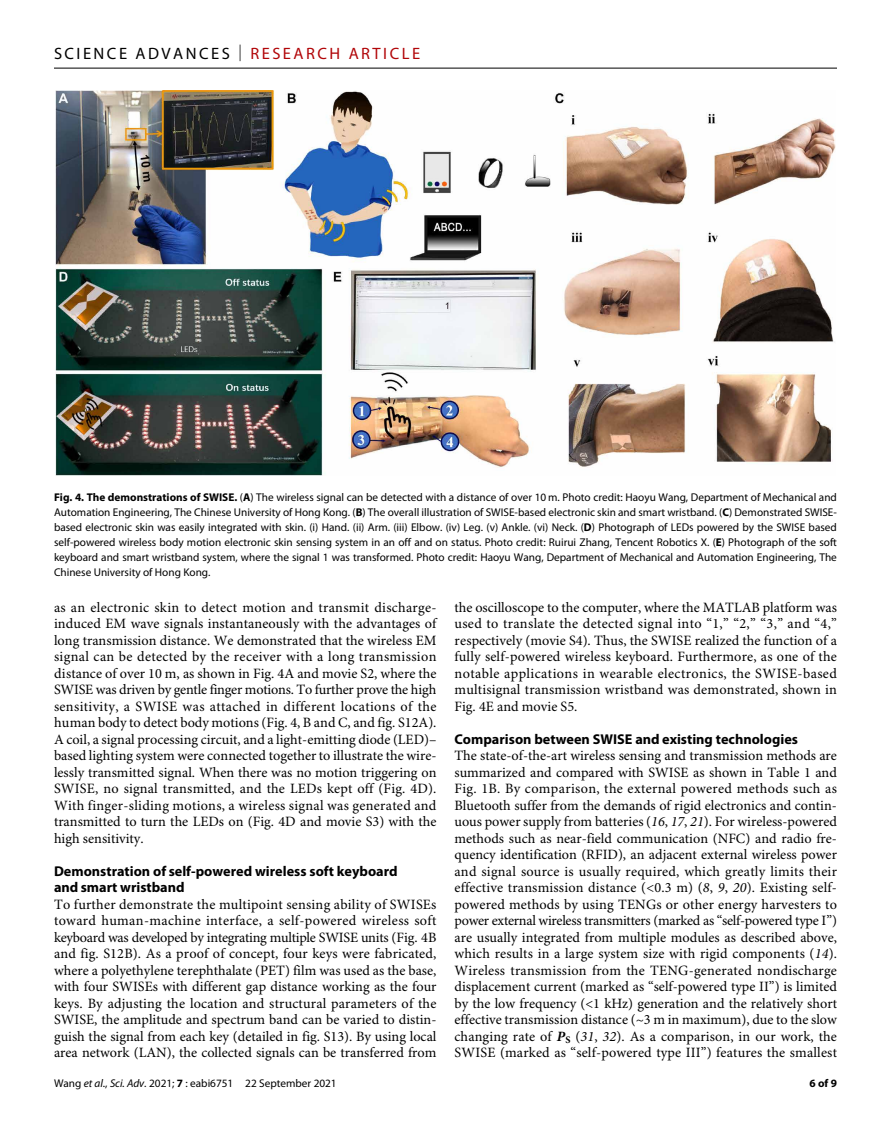
<style>
.page{position:relative;width:891px;height:1134px;background:#fff}
.page>*{position:absolute;margin:0;border:0;box-sizing:border-box;transform-origin:0 0}
.t1{font:16.5px "Myriad Pro";letter-spacing:.15em;color:#000}
.t2{font:14.25px/16.5px "Minion Pro";color:#000;text-align:justify}
.t3{font:700 14.25px/16.5px "Myriad Pro";color:#000}
.t4{font:11.25px/15px "Myriad Pro";color:#000;text-align:justify}
.t5{font:700 11.25px "Myriad Pro";color:#000}
.s1{font-weight:300}
.s2{color:#b10508}
.s3{font-weight:700}
.s4{font-style:italic}
.s5{font-weight:700;font-style:italic}
</style>
<div class="page">
<hr style="left:54px;top:68px;width:783px;height:1px;background:#000">
<img style="left:55px;top:90px;width:781px;height:386px">
<p class="t1" style="left:54px;top:40px;width:368px">SCIENCE ADVANCES <span class="s1">|</span> <span class="s2">RESEARCH ARTICLE</span></p>
<p class="t4" style="left:54px;top:490px;width:785px"><span class="s3">Fig. 4. The demonstrations of SWISE.</span> (<span class="s3">A</span>) The wireless signal can be detected with a distance of over 10 m. Photo credit: Haoyu Wang, Department of Mechanical and Automation Engineering, The Chinese University of Hong Kong. (<span class="s3">B</span>) The overall illustration of SWISE-based electronic skin and smart wristband. (<span class="s3">C</span>) Demonstrated SWISE&shy;based electronic skin was easily integrated with skin. (i) Hand. (ii) Arm. (iii) Elbow. (iv) Leg. (v) Ankle. (vi) Neck. (<span class="s3">D</span>) Photograph of LEDs powered by the SWISE based self-powered wireless body motion electronic skin sensing system in an off and on status. Photo credit: Ruirui Zhang, Tencent Robotics X. (<span class="s3">E</span>) Photograph of the soft keyboard and smart wristband system, where the signal 1 was transformed. Photo credit: Haoyu Wang, Department of Mechanical and Automation Engineering, The Chinese University of Hong Kong.</p>
<p class="t2" style="left:54px;top:600px;width:384px">as an electronic skin to detect motion and transmit discharge&shy;induced EM wave signals instantaneously with the advantages of long transmission distance. We demonstrated that the wireless EM signal can be detected by the receiver with a long transmission distance of over 10 m, as shown in Fig. 4A and movie S2, where the SWISE was driven by gentle finger motions. To further prove the high sensitivity, a SWISE was attached in different locations of the human body to detect body motions (Fig. 4, B and C, and fig. S12A).<br>A coil, a signal processing circuit, and a light-emitting diode (LED)– based lighting system were connected together to illustrate the wire&shy;lessly transmitted signal. When there was no motion triggering on SWISE, no signal transmitted, and the LEDs kept off (Fig. 4D).<br>With finger-sliding motions, a wireless signal was generated and transmitted to turn the LEDs on (Fig. 4D and movie S3) with the high sensitivity.</p>
<p class="t3" style="left:54px;top:861px;width:345px">Demonstration of self-powered wireless soft keyboard and smart wristband</p>
<p class="t2" style="left:54px;top:897px;width:384px">To further demonstrate the multipoint sensing ability of SWISEs toward human-machine interface, a self-powered wireless soft keyboard was developed by integrating multiple SWISE units (Fig. 4B and fig. S12B). As a proof of concept, four keys were fabricated, where a polyethylene terephthalate (PET) film was used as the base, with four SWISEs with different gap distance working as the four keys. By adjusting the location and structural parameters of the SWISE, the amplitude and spectrum band can be varied to distin&shy;guish the signal from each key (detailed in fig. S13). By using local area network (LAN), the collected signals can be transferred from</p>
<p class="t4" style="left:54px;top:1076px;width:284px">Wang <span class="s4">et al</span>., <span class="s4">Sci. Adv.</span> 2021; <span class="s3">7</span> : eabi6751 22 September 2021</p>
<p class="t2" style="left:454px;top:600px;width:384px">the oscilloscope to the computer, where the MATLAB platform was used to translate the detected signal into “1,” “2,” “3,” and “4,” respectively (movie S4). Thus, the SWISE realized the function of a fully self-powered wireless keyboard. Furthermore, as one of the notable applications in wearable electronics, the SWISE-based multisignal transmission wristband was demonstrated, shown in Fig. 4E and movie S5.</p>
<p class="t3" style="left:454px;top:729px;width:345px">Comparison between SWISE and existing technologies</p>
<p class="t2" style="left:454px;top:749px;width:384px">The state-of-the-art wireless sensing and transmission methods are summarized and compared with SWISE as shown in Table 1 and Fig. 1B. By comparison, the external powered methods such as Bluetooth suffer from the demands of rigid electronics and contin&shy;uous power supply from batteries (<span class="s4">16</span>, <span class="s4">17</span>, <span class="s4">21</span>). For wireless-powered methods such as near-field communication (NFC) and radio fre&shy;quency identification (RFID), an adjacent external wireless power and signal source is usually required, which greatly limits their effective transmission distance (&lt;0.3 m) (<span class="s4">8</span>, <span class="s4">9</span>, <span class="s4">20</span>). Existing self&shy;powered methods by using TENGs or other energy harvesters to power external wireless transmitters (marked as “self-powered type I”) are usually integrated from multiple modules as described above, which results in a large system size with rigid components (<span class="s4">14</span>).<br>Wireless transmission from the TENG-generated nondischarge displacement current (marked as “self-powered type II”) is limited by the low frequency (&lt;1 kHz) generation and the relatively short effective transmission distance (~3 m in maximum), due to the slow changing rate of <span class="s5">P</span><sub>S</sub> (<span class="s4">31</span>, <span class="s4">32</span>). As a comparison, in our work, the SWISE (marked as “self-powered type III”) features the smallest</p>
<p class="t5" style="left:810px;top:1074px;width:29px">6 of 9</p>
</div>
